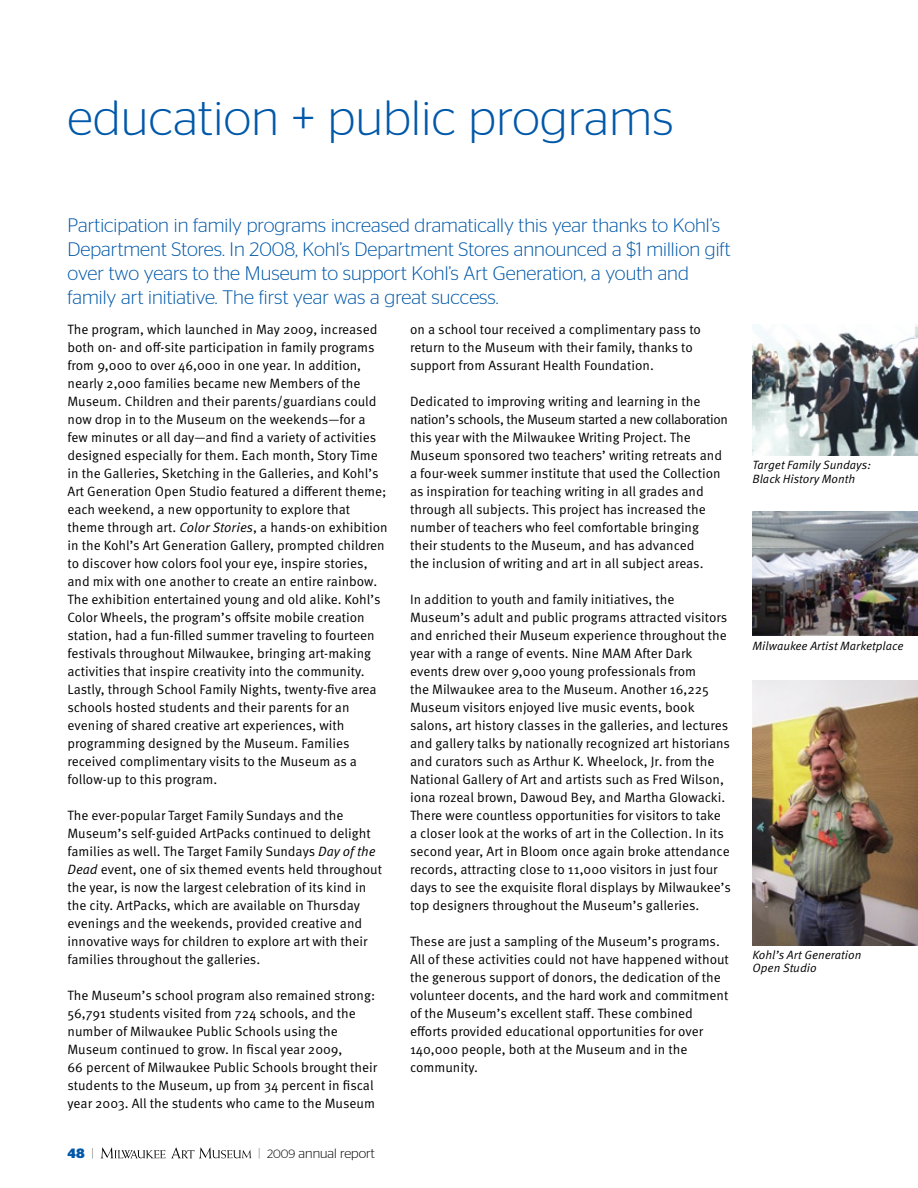
<style>
.page{position:relative;width:918px;height:1188px;background:#fff}
.page>*{position:absolute;margin:0;border:0;box-sizing:border-box;transform-origin:0 0}
.t1{font:300 49.5px "Stag Sans";letter-spacing:.01em;color:#0058a9}
.t2{font:300 19.5px/24px "Stag Sans";color:#0058a9}
.t3{font:13.5px/18px "Meta Pro";color:#000}
.t4{font:300 13.5px "Stag Sans";color:#000}
.t5{font:700 13.5px "Stag Sans";color:#0058a9}
.t6{font:italic 12px/13.5px "Meta Pro";color:#000}
.s1{font-style:italic}
.s2{font-weight:100;color:#000}
.s3{font-weight:100}
.s4{font-size:12px}
</style>
<div class="page">
<svg style="left:101px;top:1148px;width:150px;height:10px"></svg>
<img style="left:753px;top:680px;width:165px;height:265px">
<img style="left:753px;top:324px;width:165px;height:132px">
<img style="left:753px;top:512px;width:165px;height:124px">
<h1 class="t1" style="left:68px;top:91px;width:608px">education + public programs</h1>
<p class="t2" style="left:68px;top:213px;width:665px">Participation in family programs increased dramatically this year thanks to Kohl’s Department Stores. In 2008, Kohl’s Department Stores announced a $1 million gift over two years to the Museum to support Kohl’s Art Generation, a youth and family art initiative. The first year was a great success.</p>
<p class="t3" style="left:68px;top:321px;width:322px">The program, which launched in May 2009, increased both on- and off-site participation in family programs from 9,000 to over 46,000 in one year. In addition, nearly 2,000 families became new Members of the Museum. Children and their parents/guardians could now drop in to the Museum on the weekends—for a few minutes or all day—and find a variety of activities designed especially for them. Each month, Story Time in the Galleries, Sketching in the Galleries, and Kohl’s Art Generation Open Studio featured a different theme; each weekend, a new opportunity to explore that theme through art. <span class="s1">Color Stories</span>, a hands-on exhibition in the Kohl’s Art Generation Gallery, prompted children to discover how colors fool your eye, inspire stories, and mix with one another to create an entire rainbow.<br>The exhibition entertained young and old alike. Kohl’s Color Wheels, the program’s offsite mobile creation station, had a fun-filled summer traveling to fourteen festivals throughout Milwaukee, bringing art-making activities that inspire creativity into the community.<br>Lastly, through School Family Nights, twenty-five area schools hosted students and their parents for an evening of shared creative art experiences, with programming designed by the Museum. Families received complimentary visits to the Museum as a follow-up to this program.</p>
<p class="t3" style="left:68px;top:807px;width:316px">The ever-popular Target Family Sundays and the Museum’s self-guided ArtPacks continued to delight families as well. The Target Family Sundays <span class="s1">Day of the Dead</span> event, one of six themed events held throughout the year, is now the largest celebration of its kind in the city. ArtPacks, which are available on Thursday evenings and the weekends, provided creative and innovative ways for children to explore art with their families throughout the galleries.</p>
<p class="t3" style="left:68px;top:987px;width:311px">The Museum’s school program also remained strong:<br>56,791 students visited from 724 schools, and the number of Milwaukee Public Schools using the Museum continued to grow. In fiscal year 2009,<br>66 percent of Milwaukee Public Schools brought their students to the Museum, up from 34 percent in fiscal year 2003. All the students who came to the Museum</p>
<p class="t3" style="left:410px;top:321px;width:292px">on a school tour received a complimentary pass to return to the Museum with their family, thanks to support from Assurant Health Foundation.</p>
<p class="t3" style="left:410px;top:393px;width:320px">Dedicated to improving writing and learning in the nation’s schools, the Museum started a new collaboration this year with the Milwaukee Writing Project. The Museum sponsored two teachers’ writing retreats and a four-week summer institute that used the Collection as inspiration for teaching writing in all grades and through all subjects. This project has increased the number of teachers who feel comfortable bringing their students to the Museum, and has advanced<br>the inclusion of writing and art in all subject areas.</p>
<p class="t3" style="left:410px;top:590px;width:322px">In addition to youth and family initiatives, the Museum’s adult and public programs attracted visitors and enriched their Museum experience throughout the year with a range of events. Nine MAM After Dark events drew over 9,000 young professionals from<br>the Milwaukee area to the Museum. Another 16,225<br>Museum visitors enjoyed live music events, book salons, art history classes in the galleries, and lectures and gallery talks by nationally recognized art historians and curators such as Arthur K. Wheelock, Jr. from the National Gallery of Art and artists such as Fred Wilson, iona rozeal brown, Dawoud Bey, and Martha Glowacki.<br>There were countless opportunities for visitors to take a closer look at the works of art in the Collection. In its second year, Art in Bloom once again broke attendance records, attracting close to 11,000 visitors in just four days to see the exquisite floral displays by Milwaukee’s top designers throughout the Museum’s galleries.</p>
<p class="t3" style="left:410px;top:932px;width:320px">These are just a sampling of the Museum’s programs.<br>All of these activities could not have happened without the generous support of donors, the dedication of the volunteer docents, and the hard work and commitment of the Museum’s excellent staff. These combined efforts provided educational opportunities for over 140,000 people, both at the Museum and in the community.</p>
<p class="t5" style="left:68px;top:1146px;width:28px">48 <span class="s2">|</span></p>
<p class="t4" style="left:258px;top:1146px;width:119px"><span class="s3">|</span> <span class="s4">2009</span> annual report</p>
<p class="t6" style="left:753px;top:459px;width:120px">Target Family Sundays:<br>Black History Month</p>
<p class="t6" style="left:753px;top:640px;width:152px">Milwaukee Artist Marketplace</p>
<p class="t6" style="left:753px;top:948px;width:110px">Kohl’s Art Generation<br>Open Studio</p>
</div>
